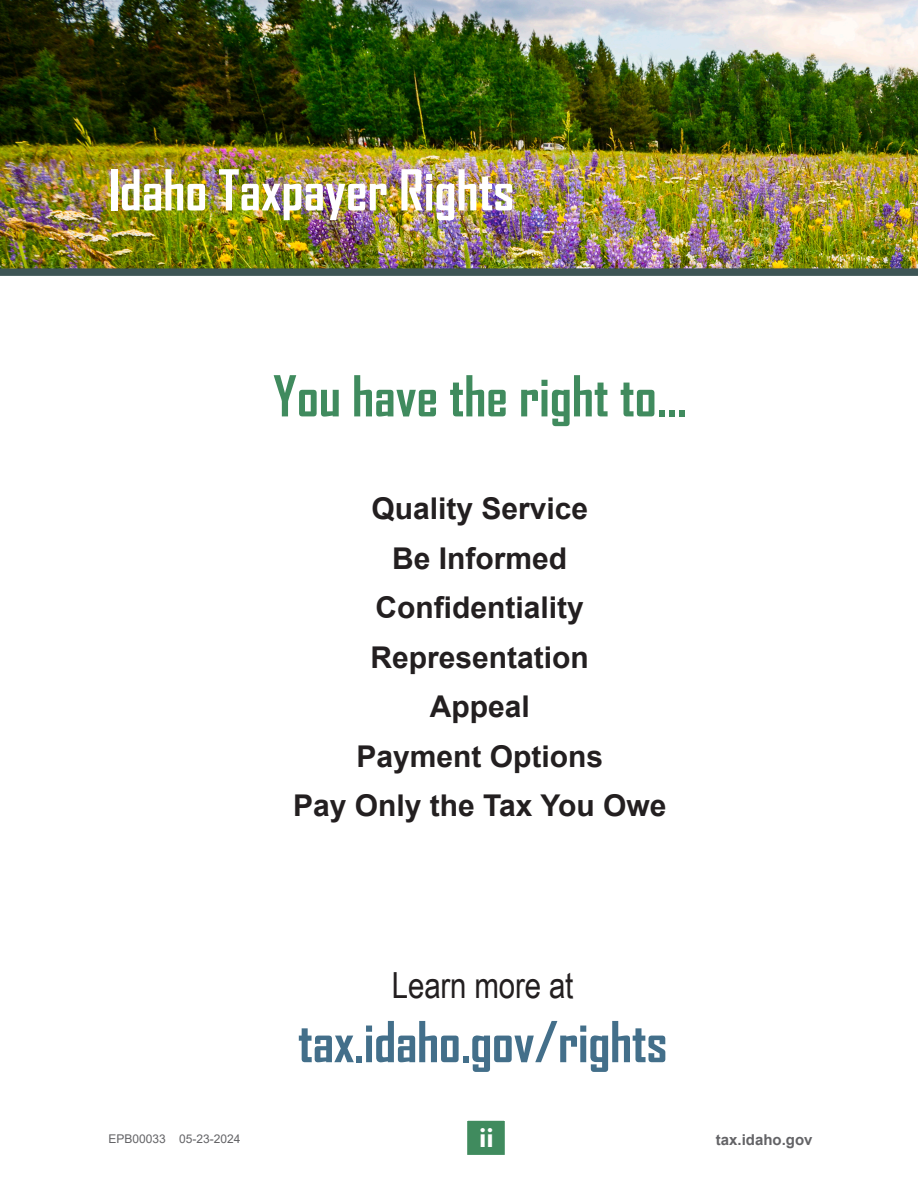
<style>
.page{position:relative;width:918px;height:1188px;background:#fff}
.page>*{position:absolute;margin:0;border:0;box-sizing:border-box;transform-origin:0 0}
.t1{font:700 54px "Agency FB";letter-spacing:-.005em;color:#436f8a}
.t2{font:700 54px "Agency FB";color:#408b5e}
.t3{font:700 54px "Agency FB";color:#fff}
.t4{font:36px "Arial Narrow";letter-spacing:-.005em;color:#231f20}
.t5{font:700 30px/49.5px "Arial";color:#231f20;text-align:center}
.t6{font:700 27px "Gill Sans";color:#fff}
.t7{font:700 15px "Arial";color:#636366}
.t8{font:12px "Arial";color:#636366}
</style>
<div class="page">
<img style="left:0;top:0;width:918px;height:268px">
<div style="left:0;top:268px;width:918px;height:8px;background:#3d5555"></div>
<div style="left:464px;top:1118px;width:44px;height:40px;background:#408b5e;border:3px solid #fff"></div>
<h1 class="t3" style="left:108px;top:157px;width:407px">Idaho Taxpayer Rights</h1>
<h1 class="t2" style="left:273px;top:363px;width:415px">You have the right to...</h1>
<p class="t5" style="left:293px;top:484px;width:375px">Quality Service<br>Be Informed<br>Confidentiality<br>Representation<br>Appeal<br>Payment Options<br>Pay Only the Tax You Owe</p>
<p class="t4" style="left:392px;top:959px;width:183px">Learn more at</p>
<h1 class="t1" style="left:298px;top:1008px;width:371px">tax.idaho.gov/rights</h1>
<p class="t6" style="left:479px;top:1122px;width:16px">ii</p>
<p class="t8" style="left:108px;top:1130px;width:134px">EPB00033 05-23-2024</p>
<p class="t7" style="left:716px;top:1129px;width:98px">tax.idaho.gov</p>
</div>
